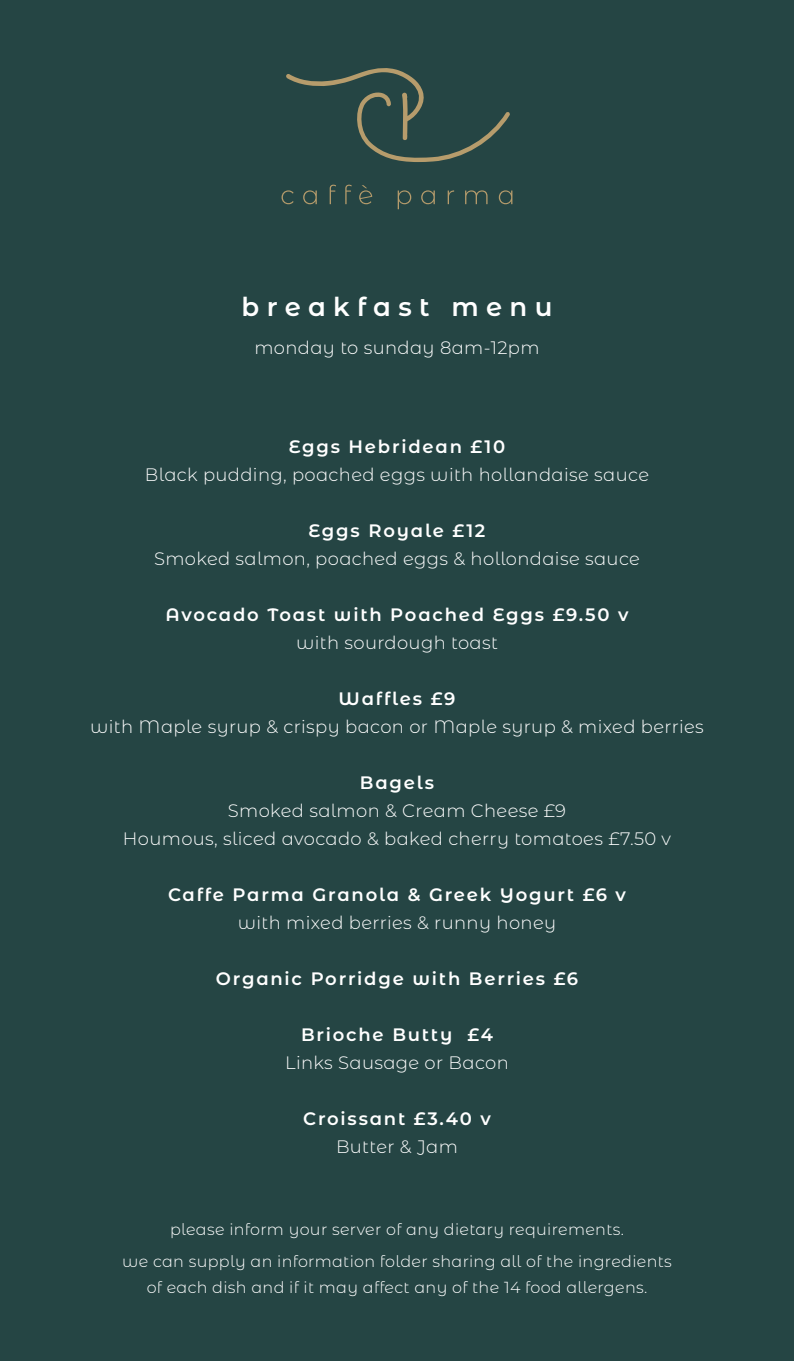
<style>
.page{position:relative;width:794px;height:1361px;background:#254544}
.page>*{position:absolute;margin:0;border:0;box-sizing:border-box;transform-origin:0 0}
.t1{font:600 26px "Montserrat Alternates";letter-spacing:.28em;color:#fff}
.t2{font:300 18px/28px "Montserrat Alternates";letter-spacing:.02em;color:#fff;text-align:center}
.t3{font:600 18px "Montserrat Alternates";letter-spacing:.1em;color:#fff}
.t4{font:300 16px/31.6px "Montserrat Alternates";letter-spacing:.02em;color:#fff;text-align:center}
</style>
<div class="page">
<svg style="left:281px;top:185px;width:231px;height:24px"></svg>
<svg style="left:286px;top:68px;width:224px;height:94px"></svg>
<h1 class="t1" style="left:242px;top:288px;width:312px">breakfast menu</h1>
<p class="t2" style="left:254px;top:333px;width:287px">monday to sunday 8am-12pm</p>
<p class="t3" style="left:289px;top:433px;width:218px">Eggs Hebridean £10</p>
<p class="t2" style="left:145px;top:460px;width:505px">Black pudding, poached eggs with hollandaise sauce</p>
<p class="t3" style="left:308px;top:517px;width:178px">Eggs Royale £12</p>
<p class="t2" style="left:154px;top:544px;width:487px">Smoked salmon, poached eggs &amp; hollondaise sauce</p>
<p class="t3" style="left:165px;top:601px;width:464px">Avocado Toast with Poached Eggs £9.50 v</p>
<p class="t2" style="left:296px;top:628px;width:203px">with sourdough toast</p>
<p class="t3" style="left:338px;top:685px;width:118px">Waffles £9</p>
<p class="t2" style="left:90px;top:712px;width:615px">with Maple syrup &amp; crispy bacon or Maple syrup &amp; mixed berries</p>
<p class="t3" style="left:360px;top:769px;width:76px">Bagels</p>
<p class="t2" style="left:123px;top:796px;width:550px">Smoked salmon &amp; Cream Cheese £9<br>Houmous, sliced avocado &amp; baked cherry tomatoes £7.50 v</p>
<p class="t3" style="left:168px;top:881px;width:459px">Caffe Parma Granola &amp; Greek Yogurt £6 v</p>
<p class="t2" style="left:238px;top:908px;width:320px">with mixed berries &amp; runny honey</p>
<p class="t3" style="left:216px;top:965px;width:364px">Organic Porridge with Berries £6</p>
<p class="t3" style="left:301px;top:1021px;width:193px">Brioche Butty £4</p>
<p class="t2" style="left:285px;top:1048px;width:225px">Links Sausage or Bacon</p>
<p class="t3" style="left:303px;top:1105px;width:189px">Croissant £3.40 v</p>
<p class="t2" style="left:336px;top:1132px;width:123px">Butter &amp; Jam</p>
<p class="t4" style="left:122px;top:1213px;width:551px">please inform your server of any dietary requirements.<br>we can supply an information folder sharing all of the ingredients</p>
<p class="t4" style="left:147px;top:1271px;width:502px">of each dish and if it may affect any of the 14 food allergens.</p>
</div>
